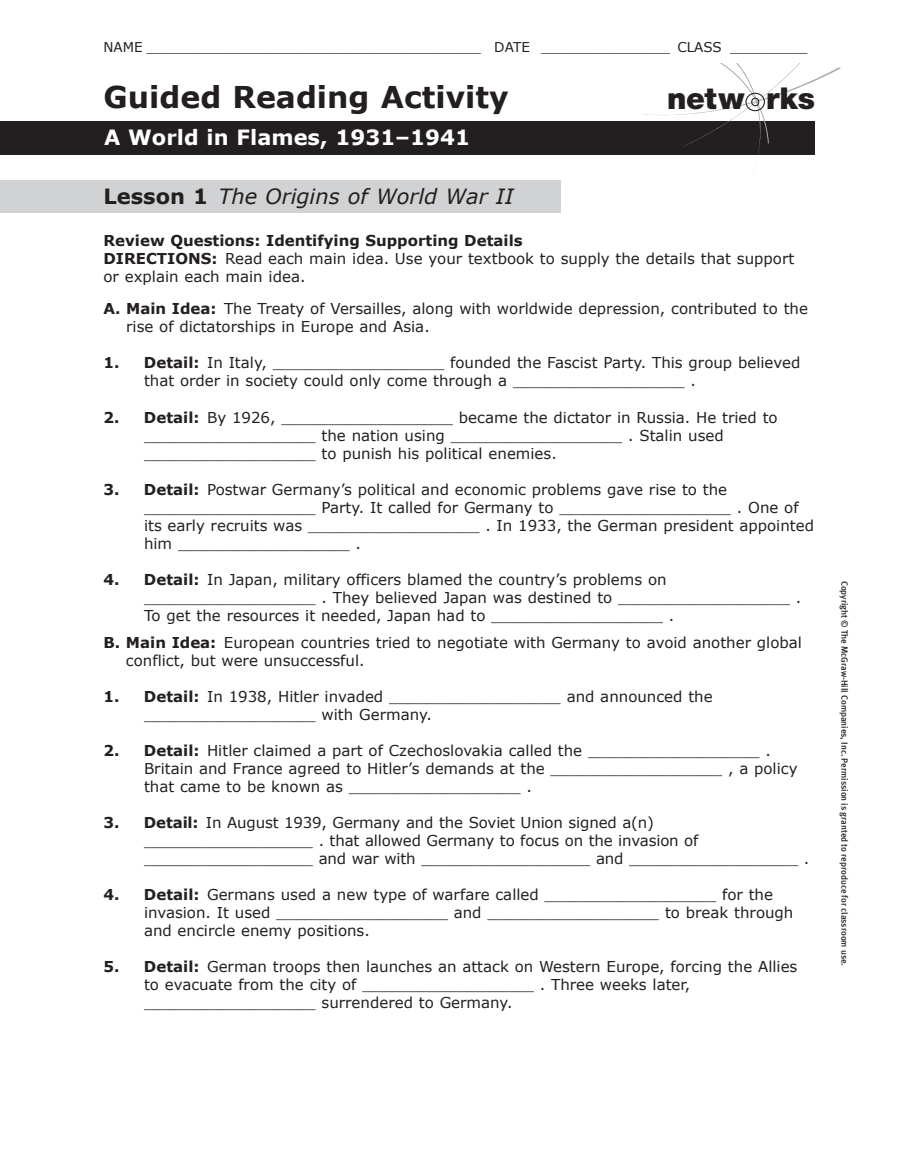
<style>
.page{position:relative;width:918px;height:1175px;background:#fff}
.page>*{position:absolute;margin:0;border:0;box-sizing:border-box;transform-origin:0 0}
.t1{font:900 30.15px "Helvetica Neue LT Std";color:#231f20}
.t2{font:700 30px "Verdana";color:#231f20}
.t3{font:italic 21px "Verdana";color:#231f20}
.t4{font:700 21px "Verdana";color:#fff}
.t5{font:15px/18px "Verdana";color:#231f20}
.t6{font:13.5px "Verdana";color:#231f20}
.t7{font:500 9px "Meta LF";letter-spacing:-.005em;color:#231f20}
.s1{font-weight:700;font-style:normal}
.s2{font-weight:700}
</style>
<div class="page">
<div style="left:0;top:122px;width:814px;height:32px;background:#231f20"></div>
<svg style="left:640px;top:63px;width:201px;height:92px"></svg>
<div style="left:0;top:180px;width:561px;height:33px;background:#d1d2d4"></div>
<p class="t6" style="left:104px;top:39px;width:706px">NAME _______________________________________ DATE _______________ CLASS _________</p>
<h2 class="t2" style="left:104px;top:78px;width:407px">Guided Reading Activity</h2>
<h1 class="t1" style="left:667px;top:81px;width:150px">netw rks</h1>
<h3 class="t4" style="left:104px;top:124px;width:367px">A World in Flames, 1931–1941</h3>
<h3 class="t3" style="left:104px;top:182px;width:412px"><span class="s1">Lesson 1</span> The Origins of World War II</h3>
<p class="t5" style="left:104px;top:231px;width:692px"><span class="s2">Review Questions: Identifying Supporting Details<br>DIRECTIONS:</span> Read each main idea. Use your textbook to supply the details that support or explain each main idea.</p>
<p class="t5" style="left:126px;top:299px;width:683px;text-indent:-23px"><span class="s2">A. Main Idea:</span> The Treaty of Versailles, along with worldwide depression, contributed to the rise of dictatorships in Europe and Asia.</p>
<p class="t5" style="left:144px;top:353px;width:658px;text-indent:-40px"><span class="s2">1. Detail:</span> In Italy, __________________ founded the Fascist Party. This group believed that order in society could only come through a __________________ .</p>
<p class="t5" style="left:144px;top:407px;width:635px;text-indent:-40px"><span class="s2">2. Detail:</span> By 1926, __________________ became the dictator in Russia. He tried to __________________ the nation using __________________ . Stalin used __________________ to punish his political enemies.</p>
<p class="t5" style="left:144px;top:479px;width:672px;text-indent:-40px"><span class="s2">3. Detail:</span> Postwar Germany’s political and economic problems gave rise to the __________________ Party. It called for Germany to __________________ . One of its early recruits was __________________ . In 1933, the German president appointed him __________________ .</p>
<p class="t5" style="left:144px;top:569px;width:659px;text-indent:-40px"><span class="s2">4. Detail:</span> In Japan, military officers blamed the country’s problems on __________________ . They believed Japan was destined to __________________ .<br>To get the resources it needed, Japan had to __________________ .</p>
<p class="t5" style="left:126px;top:632px;width:678px;text-indent:-22px"><span class="s2">B. Main Idea:</span> European countries tried to negotiate with Germany to avoid another global conflict, but were unsuccessful.</p>
<p class="t5" style="left:144px;top:686px;width:570px;text-indent:-40px"><span class="s2">1. Detail:</span> In 1938, Hitler invaded __________________ and announced the __________________ with Germany.</p>
<p class="t5" style="left:144px;top:740px;width:655px;text-indent:-40px"><span class="s2">2. Detail:</span> Hitler claimed a part of Czechoslovakia called the __________________ .<br>Britain and France agreed to Hitler’s demands at the __________________ , a policy that came to be known as __________________ .</p>
<p class="t5" style="left:144px;top:812px;width:667px;text-indent:-40px"><span class="s2">3. Detail:</span> In August 1939, Germany and the Soviet Union signed a(n) __________________ . that allowed Germany to focus on the invasion of __________________ and war with __________________ and __________________ .</p>
<p class="t5" style="left:144px;top:884px;width:651px;text-indent:-40px"><span class="s2">4. Detail:</span> Germans used a new type of warfare called __________________ for the invasion. It used __________________ and __________________ to break through and encircle enemy positions.</p>
<p class="t5" style="left:144px;top:956px;width:655px;text-indent:-40px"><span class="s2">5. Detail:</span> German troops then launches an attack on Western Europe, forcing the Allies to evacuate from the city of __________________ . Three weeks later, __________________ surrendered to Germany.</p>
<p class="t7" style="left:848px;top:581px;width:387px;rotate:90deg">Copyright © The McGraw-Hill Companies, Inc. Permission is granted to reproduce for classroom use.</p>
</div>
